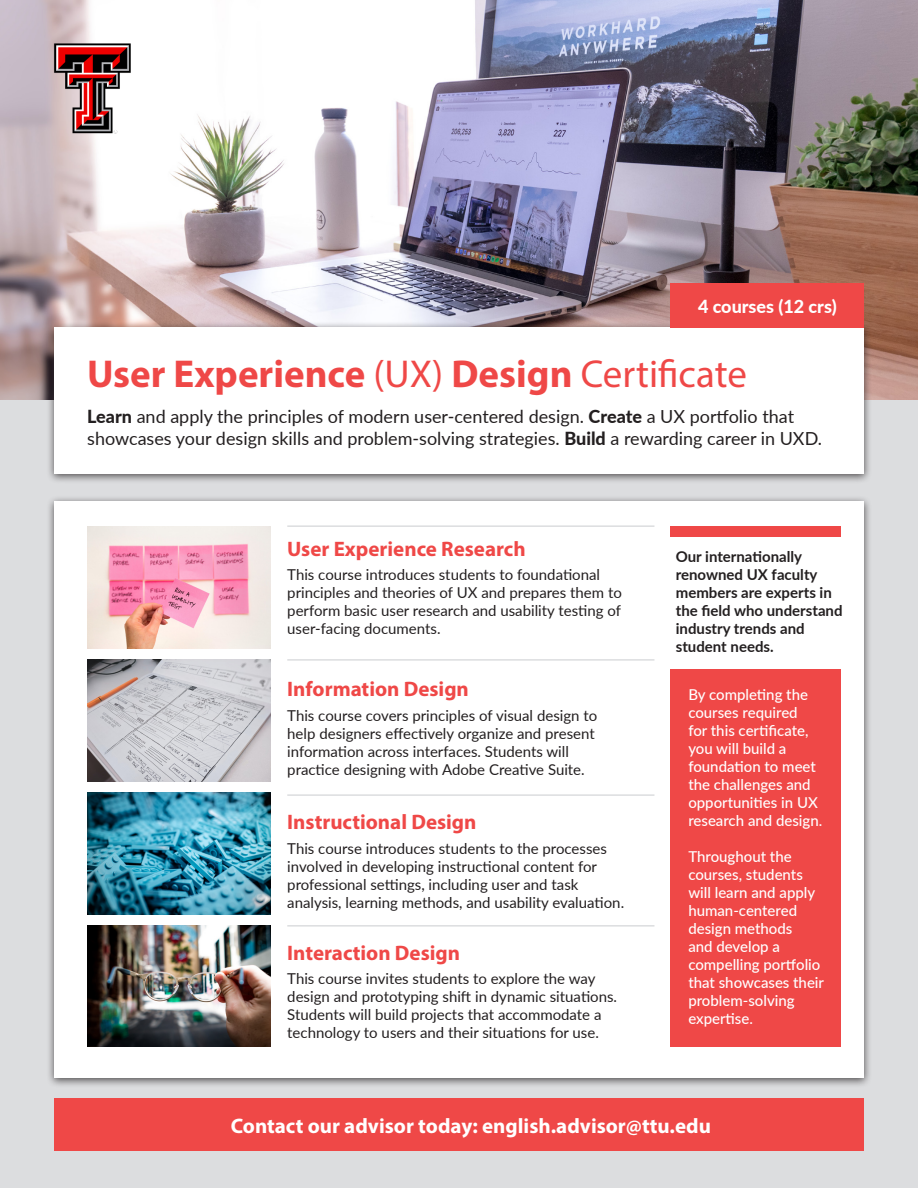
<style>
.page{position:relative;width:918px;height:1188px;background:#fff}
.page>*{position:absolute;margin:0;border:0;box-sizing:border-box;transform-origin:0 0}
.t1{font:700 39px "Myriad Pro";color:#ef4847}
.t2{font:700 21px "Myriad Pro";color:#ef4847}
.t3{font:700 21px "Myriad Pro";color:#fff}
.t4{font:18px/21.6px "Lato";color:#231f20}
.t5{font:800 18px "Lato";color:#fff}
.t6{font:15px/18px "Lato";color:#231f20}
.t7{font:500 15px/18px "Lato";color:#fff}
.t8{font:700 15px/18px "Lato";color:#231f20}
.s1{font-weight:400}
.s2{font-weight:800}
</style>
<div class="page">
<img style="left:0;top:0;width:918px;height:401px">
<div style="left:0;top:401px;width:918px;height:787px;background:#dcdddf"></div>
<div style="left:46px;top:322px;width:826px;height:162px;background:#231f20;opacity:.75"></div>
<div style="left:54px;top:328px;width:810px;height:146px;background:#fff"></div>
<div style="left:46px;top:495px;width:826px;height:593px;background:#231f20;opacity:.75"></div>
<div style="left:54px;top:501px;width:810px;height:577px;background:#fff"></div>
<div style="left:671px;top:284px;width:193px;height:44px;background:#ef4847"></div>
<img style="left:87px;top:526px;width:183px;height:122px">
<img style="left:87px;top:659px;width:183px;height:122px">
<img style="left:87px;top:792px;width:183px;height:122px">
<img style="left:87px;top:925px;width:183px;height:122px">
<hr style="left:287px;top:525px;width:367px;height:2px;background:#dcdddf">
<hr style="left:287px;top:659px;width:367px;height:2px;background:#dcdddf">
<hr style="left:287px;top:794px;width:367px;height:2px;background:#dcdddf">
<hr style="left:287px;top:925px;width:367px;height:2px;background:#dcdddf">
<div style="left:671px;top:526px;width:170px;height:11px;background:#ef4847"></div>
<div style="left:671px;top:670px;width:170px;height:377px;background:#ef4847"></div>
<div style="left:54px;top:1099px;width:810px;height:52px;background:#ef4847"></div>
<img style="left:49px;top:41px;width:86px;height:94px">
<p class="t5" style="left:698px;top:293px;width:140px">4 courses (12 crs)</p>
<p class="t1" style="left:87px;top:348px;width:661px">User Experience <span class="s1">(UX)</span> Design <span class="s1">Certificate</span></p>
<p class="t4" style="left:87px;top:405px;width:737px"><span class="s2">Learn</span> and apply the principles of modern user-centered design. <span class="s2">Create</span> a UX portfolio that showcases your design skills and problem-solving strategies. <span class="s2">Build</span> a rewarding career in UXD.</p>
<p class="t2" style="left:287px;top:535px;width:240px">User Experience Research</p>
<p class="t6" style="left:287px;top:565px;width:336px">This course introduces students to foundational principles and theories of UX and prepares them to perform basic user research and usability testing of user-facing documents.</p>
<p class="t2" style="left:287px;top:675px;width:183px">Information Design</p>
<p class="t6" style="left:287px;top:706px;width:312px">This course covers principles of visual design to help designers effectively organize and present information across interfaces. Students will practice designing with Adobe Creative Suite.</p>
<p class="t2" style="left:287px;top:808px;width:191px">Instructional Design</p>
<p class="t6" style="left:287px;top:838px;width:338px">This course introduces students to the processes involved in developing instructional content for professional settings, including user and task analysis, learning methods, and usability evaluation.</p>
<p class="t2" style="left:287px;top:939px;width:174px">Interaction Design</p>
<p class="t6" style="left:287px;top:969px;width:331px">This course invites students to explore the way design and prototyping shift in dynamic situations.<br>Students will build projects that accommodate a technology to users and their situations for use.</p>
<p class="t8" style="left:676px;top:547px;width:168px">Our internationally renowned UX faculty members are experts in the field who understand industry trends and student needs.</p>
<p class="t7" style="left:688px;top:685px;width:136px">By completing the courses required<br>for this certificate, you will build a foundation to meet the challenges and opportunities in UX research and design.</p>
<p class="t7" style="left:688px;top:847px;width:137px">Throughout the courses, students will learn and apply human-centered design methods<br>and develop a compelling portfolio that showcases their problem-solving expertise.</p>
<p class="t3" style="left:231px;top:1112px;width:482px">Contact our advisor today: english.advisor@ttu.edu</p>
</div>
